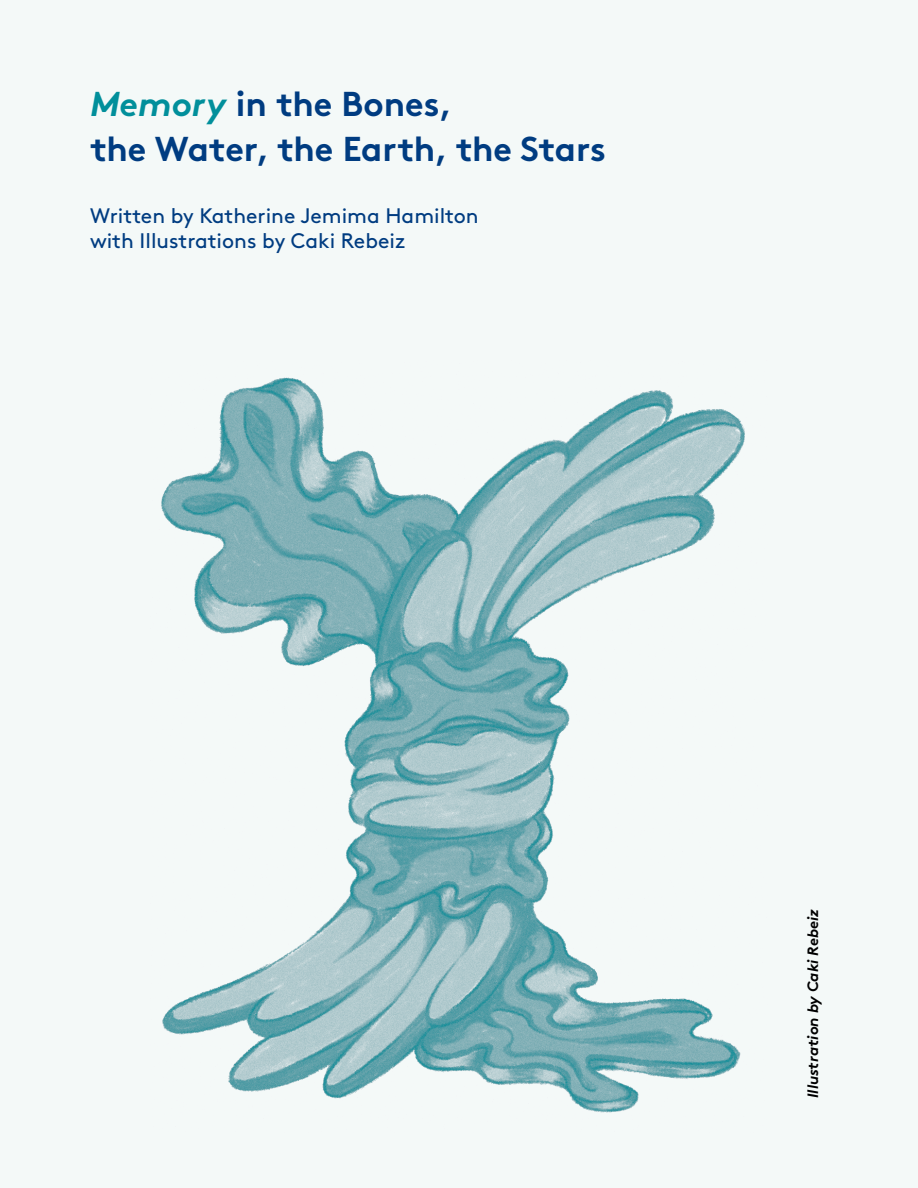
<style>
.page{position:relative;width:918px;height:1188px;background:#f4f9f8}
.page>*{position:absolute;margin:0;border:0;box-sizing:border-box;transform-origin:0 0}
.t1{font:700 34.5px "Brown";color:#003c81}
.t2{font:21px "Brown";color:#003c81}
.t3{font:italic 700 15px "Brown";color:#000}
.s1{font-style:italic;color:#018f9b}
</style>
<div class="page">
<img style="left:161px;top:377px;width:584px;height:736px">
<p class="t1" style="left:90px;top:76px;width:364px"><span class="s1">Memory</span> in the Bones,</p>
<p class="t1" style="left:90px;top:121px;width:517px">the Water, the Earth, the Stars</p>
<p class="t2" style="left:90px;top:199px;width:390px">Written by Katherine Jemima Hamilton</p>
<p class="t2" style="left:90px;top:225px;width:317px">with Illustrations by Caki Rebeiz</p>
<p class="t3" style="left:801px;top:1098px;width:190px;rotate:-90deg">Illustration by Caki Rebeiz</p>
</div>
